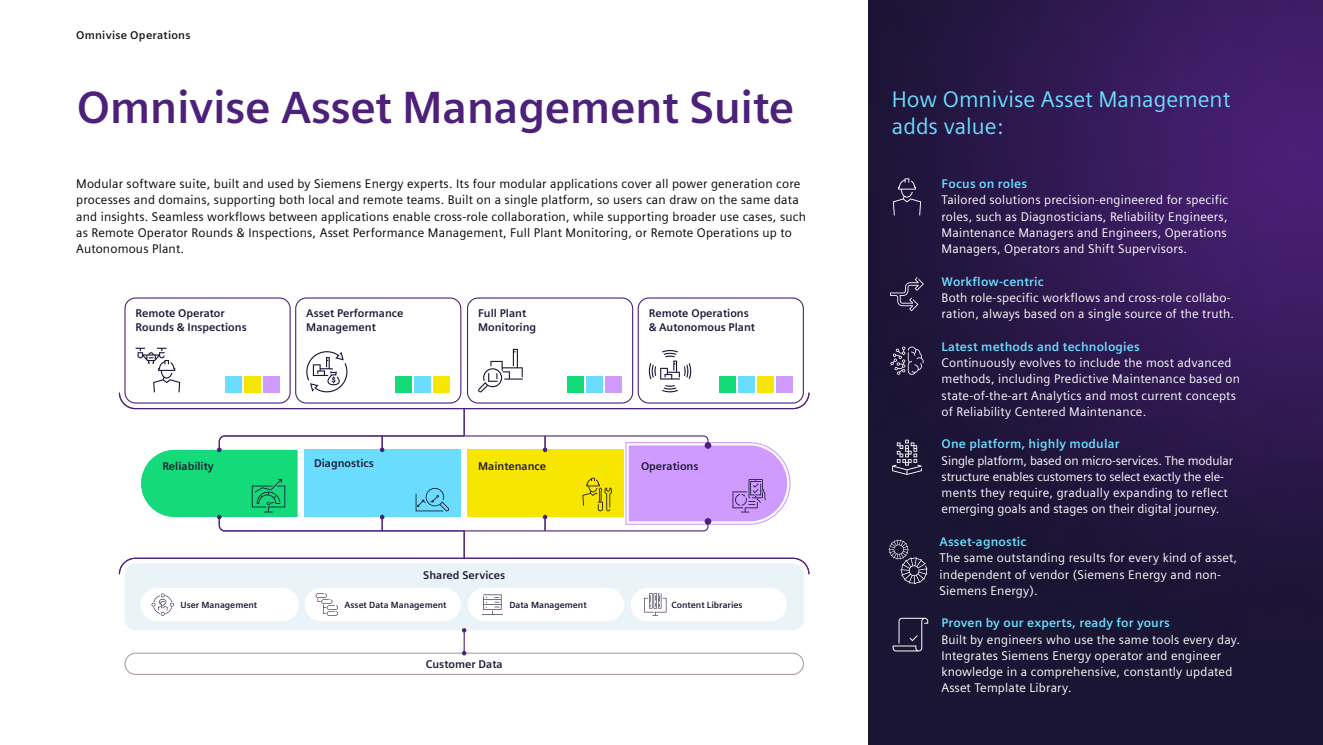
<style>
.page{position:relative;width:1323px;height:745px;background:#fff}
.page>*{position:absolute;margin:0;border:0;box-sizing:border-box;transform-origin:0 0}
.Ü1_36pt{font:700 45px "Siemens Sans";letter-spacing:-.01em;color:#4d217a}
.Ü2_18_pt_Medium_Purp{font:22.5px/27px "Siemens Sans";color:#6addff}
.Copy_bullets_9pt_130{font:12.5px/16.2px "Siemens Sans";letter-spacing:.015em;color:#fff}
.Copy{font:12.5px/16.2px "Siemens Sans";letter-spacing:.015em;color:#000}
.Copy_bullets_9pt_130-2{font:12.5px/16.2px "Siemens Sans";letter-spacing:-.005em;color:#fff}
.t1{font:700 11.25px "Siemens Sans";letter-spacing:.025em;color:#1a1a18}
.t2{font:700 11.12px/13.4px "Siemens Sans";color:#1b1534}
.t3{font:900 11.12px "Siemens Sans";color:#1b1534}
.t4{font:700 8.88px "Siemens Sans";color:#1b1534}
.s1{font-weight:700;color:#6addff}
</style>
<div class="page">
<img style="left:868px;top:0;width:455px;height:744px">
<svg style="left:890px;top:346px;width:33px;height:28px"></svg>
<svg style="left:889px;top:539px;width:39px;height:45px;background:#3b3750"></svg>
<svg style="left:893px;top:178px;width:28px;height:37px"></svg>
<svg style="left:893px;top:617px;width:35px;height:34px"></svg>
<svg style="left:890px;top:277px;width:34px;height:34px"></svg>
<svg style="left:892px;top:439px;width:30px;height:35px"></svg>
<div style="left:124px;top:297px;width:167px;height:106px;border:1px solid #4d217a;border-radius:11px"></div>
<div style="left:295px;top:297px;width:166px;height:106px;border:1px solid #4d217a;border-radius:11px"></div>
<div style="left:467px;top:297px;width:166px;height:106px;border:1px solid #4d217a;border-radius:11px"></div>
<div style="left:638px;top:297px;width:166px;height:106px;border:1px solid #4d217a;border-radius:11px"></div>
<div style="left:124px;top:563px;width:680px;height:67px;background:#eaf4f8;border-radius:11px"></div>
<div style="left:140px;top:587px;width:159px;height:34px;background:#fff;border-radius:17px"></div>
<svg style="left:152px;top:593px;width:22px;height:22px"></svg>
<div style="left:304px;top:587px;width:157px;height:34px;background:#fff;border-radius:17px"></div>
<svg style="left:316px;top:593px;width:22px;height:22px"></svg>
<div style="left:468px;top:587px;width:156px;height:34px;background:#fff;border-radius:17px"></div>
<svg style="left:483px;top:594px;width:19px;height:20px"></svg>
<div style="left:631px;top:587px;width:156px;height:34px;background:#fff;border-radius:17px"></div>
<svg style="left:644px;top:593px;width:22px;height:22px"></svg>
<div style="left:124px;top:652px;width:680px;height:22px;border:1px solid #af9e9c;border-radius:11px"></div>
<svg style="left:462px;top:628px;width:4px;height:27px"></svg>
<svg style="left:119px;top:347px;width:690px;height:228px"></svg>
<p class="t1" style="left:76px;top:29px;width:116px">Omnivise Operations</p>
<p class="Ü1_36pt" style="left:77px;top:82px;width:719px">Omnivise Asset Management Suite</p>
<p class="Copy" style="left:76px;top:175px;width:731px">Modular software suite, built and used by Siemens Energy experts. Its four modular applications cover all power generation core processes and domains, supporting both local and remote teams. Built on a single platform, so users can draw on the same data and insights. Seamless workflows between applications enable cross-role collaboration, while supporting broader use cases, such as Remote Operator Rounds &amp; Inspections, Asset Performance Management, Full Plant Monitoring, or Remote Operations up to Autonomous Plant.</p>
<p class="t2" style="left:136px;top:306px;width:113px">Remote Operator<br>Rounds &amp; Inspections</p>
<p class="t2" style="left:306px;top:306px;width:99px">Asset Performance<br>Management</p>
<p class="t2" style="left:478px;top:306px;width:60px">Full Plant<br>Monitoring</p>
<p class="t2" style="left:649px;top:306px;width:108px">Remote Operations &amp; Autonomous Plant</p>
<p class="t3" style="left:641px;top:456px;width:62px">Operations</p>
<p class="t2" style="left:162px;top:459px;width:53px">Reliability</p>
<p class="t2" style="left:314px;top:456px;width:61px">Diagnostics</p>
<p class="t2" style="left:478px;top:459px;width:70px">Maintenance</p>
<p class="t2" style="left:641px;top:459px;width:59px">Operations</p>
<p class="t2" style="left:423px;top:567px;width:84px">Shared Services</p>
<p class="t4" style="left:181px;top:599px;width:78px">User Management</p>
<p class="t4" style="left:345px;top:599px;width:103px">Asset Data Management</p>
<p class="t4" style="left:509px;top:599px;width:79px">Data Management</p>
<p class="t4" style="left:671px;top:599px;width:73px">Content Libraries</p>
<p class="t2" style="left:426px;top:657px;width:79px">Customer Data</p>
<p class="Ü2_18_pt_Medium_Purp" style="left:892px;top:85px;width:340px">How Omnivise Asset Management adds value:</p>
<p class="Copy_bullets_9pt_130" style="left:942px;top:175px;width:288px"><span class="s1">Focus on roles<br></span>Tailored solutions precision-engineered for specific roles, such as Diagnosticians, Reliability Engineers, Maintenance Managers and Engineers, Operations Managers, Operators and Shift Supervisors.</p>
<p class="Copy_bullets_9pt_130" style="left:942px;top:273px;width:294px"><span class="s1">Workflow-centric<br></span>Both role-specific workflows and cross-role collabo&shy;ration, always based on a single source of the truth.</p>
<p class="Copy_bullets_9pt_130" style="left:942px;top:338px;width:300px"><span class="s1">Latest methods and technologies<br></span>Continuously evolves to include the most advanced methods, including Predictive Maintenance based on state-of-the-art Analytics and most current concepts of Reliability Centered Maintenance.</p>
<p class="Copy_bullets_9pt_130-2" style="left:942px;top:435px;width:293px"><span class="s1">One platform, highly modular<br></span>Single platform, based on micro-services. The modular structure enables customers to select exactly the ele&shy;ments they require, gradually expanding to reflect emerging goals and stages on their digital journey.</p>
<p class="Copy_bullets_9pt_130" style="left:940px;top:533px;width:299px"><span class="s1">Asset-agnostic<br></span>The same outstanding results for every kind of asset, independent of vendor (Siemens Energy and non-Siemens Energy).</p>
<p class="Copy_bullets_9pt_130" style="left:941px;top:614px;width:300px"><span class="s1">Proven by our experts, ready for yours<br></span>Built by engineers who use the same tools every day.<br>Integrates Siemens Energy operator and engineer knowledge in a comprehensive, constantly updated Asset Template Library.</p>
</div>
